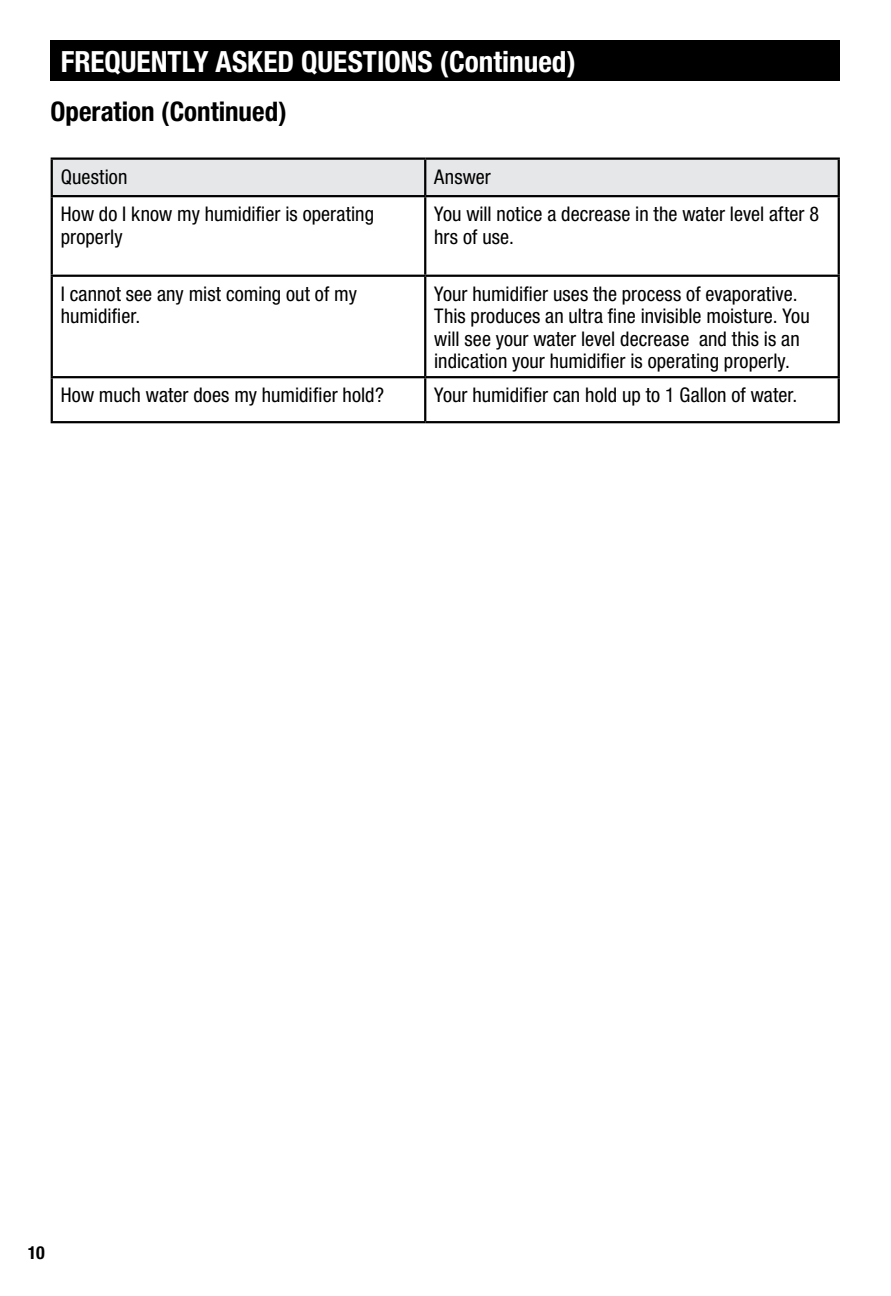
<style>
.page{position:relative;width:891px;height:1296px;background:#fff}
.page>*{position:absolute;margin:0;border:0;box-sizing:border-box;transform-origin:0 0}
.t1{font:700 condensed 29.25px "Helvetica Neue";color:#fff}
.t2{font:700 condensed 27px "Helvetica Neue";color:#000}
.t3{font:condensed 20.25px/22.5px "Helvetica Neue";letter-spacing:.005em;color:#000}
.t4{font:700 condensed 18px "Helvetica Neue";color:#000}
</style>
<div class="page">
<div style="left:51px;top:40px;width:789px;height:41px;background:#000"></div>
<div style="left:53px;top:160px;width:785px;height:35px;background:#e6e7e8"></div>
<hr style="left:51px;top:158px;width:374px;height:2px;background:#000">
<hr style="left:51px;top:160px;width:2px;height:35px;background:#000">
<hr style="left:51px;top:195px;width:374px;height:2px;background:#000">
<hr style="left:51px;top:197px;width:2px;height:78px;background:#000">
<hr style="left:51px;top:275px;width:374px;height:2px;background:#000">
<hr style="left:51px;top:277px;width:2px;height:99px;background:#000">
<hr style="left:51px;top:376px;width:374px;height:2px;background:#000">
<hr style="left:51px;top:378px;width:2px;height:43px;background:#000">
<hr style="left:51px;top:421px;width:374px;height:2px;background:#000">
<hr style="left:425px;top:158px;width:415px;height:2px;background:#000">
<hr style="left:424px;top:160px;width:2px;height:35px;background:#000">
<hr style="left:838px;top:160px;width:2px;height:35px;background:#000">
<hr style="left:425px;top:195px;width:415px;height:2px;background:#000">
<hr style="left:424px;top:197px;width:2px;height:78px;background:#000">
<hr style="left:838px;top:197px;width:2px;height:78px;background:#000">
<hr style="left:425px;top:275px;width:415px;height:2px;background:#000">
<hr style="left:424px;top:277px;width:2px;height:99px;background:#000">
<hr style="left:838px;top:277px;width:2px;height:99px;background:#000">
<hr style="left:425px;top:376px;width:415px;height:2px;background:#000">
<hr style="left:424px;top:378px;width:2px;height:43px;background:#000">
<hr style="left:838px;top:378px;width:2px;height:43px;background:#000">
<hr style="left:425px;top:421px;width:415px;height:2px;background:#000">
<h1 class="t1" style="left:61px;top:44px;width:517px">FREQUENTLY ASKED QUESTIONS (Continued)</h1>
<h2 class="t2" style="left:51px;top:95px;width:238px">Operation (Continued)</h2>
<p class="t3" style="left:61px;top:165px;width:68px">Question</p>
<p class="t3" style="left:434px;top:165px;width:58px">Answer</p>
<p class="t3" style="left:61px;top:203px;width:315px">How do I know my humidifier is operating properly</p>
<p class="t3" style="left:434px;top:203px;width:386px">You will notice a decrease in the water level after 8 hrs of use.</p>
<p class="t3" style="left:61px;top:282px;width:298px">I cannot see any mist coming out of my humidifier.</p>
<p class="t3" style="left:434px;top:282px;width:377px">Your humidifier uses the process of evaporative.<br>This produces an ultra fine invisible moisture. You will see your water level decrease and this is an indication your humidifier is operating properly.</p>
<p class="t3" style="left:61px;top:384px;width:325px">How much water does my humidifier hold?</p>
<p class="t3" style="left:434px;top:384px;width:365px">Your humidifier can hold up to 1 Gallon of water.</p>
<p class="t4" style="left:28px;top:1242px;width:18px">10</p>
</div>
